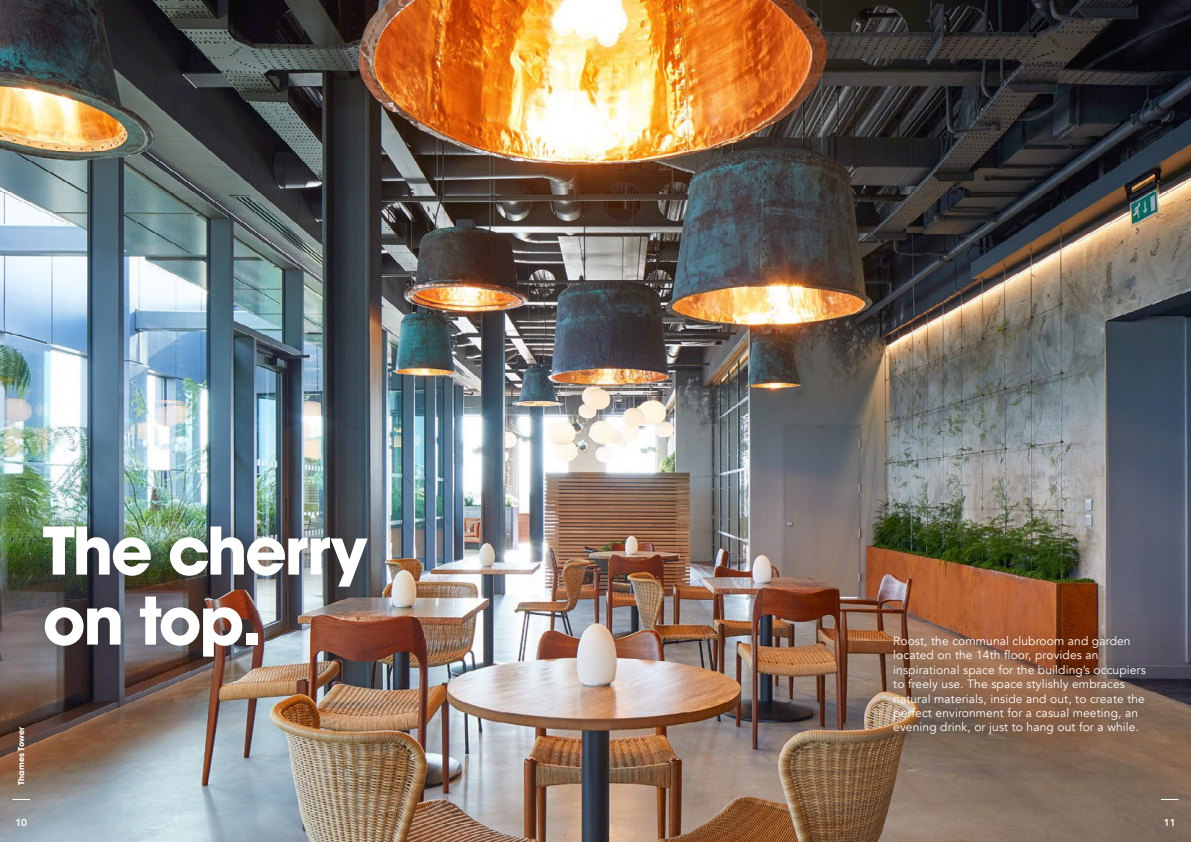
<style>
.page{position:relative;width:1191px;height:842px;background:#fff}
.page>*{position:absolute;margin:0;border:0;box-sizing:border-box;transform-origin:0 0}
.t1{font:700 65px/70px "ITC Avant Garde Pro";letter-spacing:-.04em;color:#fff}
.t2{font:12px/14.4px "Avenir";letter-spacing:.01em;color:#fff}
.t3{font:800 10px "Avenir";color:#fff}
.t4{font:700 8px "ITC Avant Garde Pro";color:#fff}
</style>
<div class="page">
<img style="left:0;top:0;width:1191px;height:842px">
<div style="left:881px;top:624px;width:276px;height:122px;background:#231f20;opacity:.5"></div>
<div style="left:18px;top:500px;width:373px;height:182px;background:#231f20;opacity:.5"></div>
<svg style="left:1161px;top:799px;width:17px;height:1px"></svg>
<svg style="left:12px;top:799px;width:18px;height:1px"></svg>
<p class="t1" style="left:43px;top:515px;width:327px">The cherry on top.</p>
<p class="t4" style="left:16px;top:785px;width:59px;rotate:-90deg">Thames Tower</p>
<p class="t2" style="left:893px;top:634px;width:254px">Roost, the communal clubroom and garden located on the 14th floor, provides an inspirational space for the building’s occupiers to freely use. The space stylishly embraces natural materials, inside and out, to create the perfect environment for a casual meeting, an evening drink, or just to hang out for a while.</p>
<p class="t3" style="left:15px;top:814px;width:13px">10</p>
<p class="t3" style="left:1163px;top:814px;width:13px">11</p>
</div>
